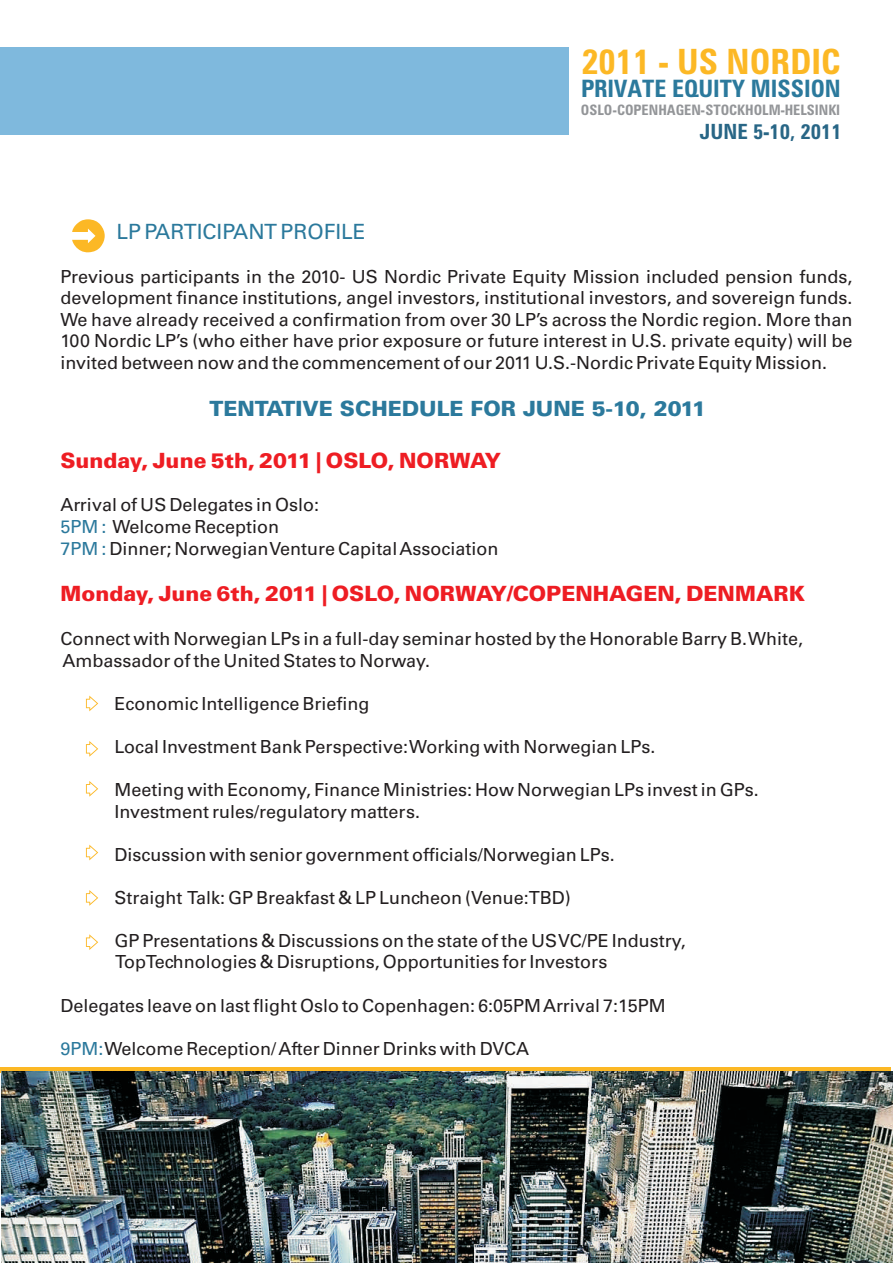
<style>
.page{position:relative;width:893px;height:1263px;background:#fff}
.page>*{position:absolute;margin:0;border:0;box-sizing:border-box;transform-origin:0 0}
.t1{font:700 condensed 34.95px "Zurich BT";color:#fcb825}
.t2{font:700 condensed 24px "Zurich BT";color:#2b799c}
.t3{font:900 21px "Univers LT Std";color:#ee1d23}
.t4{font:900 21px "Univers LT Std";color:#2b799c}
.t5{font:21px "Univers LT Std";color:#2b799c}
.t6{font:700 condensed 21px "Zurich BT";color:#286686}
.t7{font:18px/21.6px "Univers LT Std";color:#231f20}
.t8{font:700 condensed 14.4px "Zurich BT";color:#939598}
.s1{color:#2b799c}
</style>
<div class="page">
<svg style="left:72px;top:219px;width:33px;height:33px"></svg>
<svg style="left:86px;top:696px;width:12px;height:15px"></svg>
<svg style="left:86px;top:741px;width:12px;height:16px"></svg>
<svg style="left:86px;top:781px;width:12px;height:16px"></svg>
<svg style="left:86px;top:845px;width:12px;height:15px"></svg>
<svg style="left:86px;top:890px;width:12px;height:16px"></svg>
<svg style="left:86px;top:934px;width:12px;height:16px"></svg>
<svg style="left:1px;top:1067px;width:890px;height:5px;background:#daa630"></svg>
<img style="left:1px;top:1072px;width:891px;height:191px">
<div style="left:0;top:47px;width:569px;height:87px;background:#7fb9dd"></div>
<p class="t5" style="left:116px;top:224px;width:251px">LP PARTICIPANT PROFILE</p>
<h1 class="t1" style="left:581px;top:47px;width:261px">2011 - US NORDIC</h1>
<h2 class="t2" style="left:581px;top:79px;width:261px">PRIVATE EQUITY MISSION</h2>
<p class="t8" style="left:581px;top:104px;width:261px">OSLO-COPENHAGEN-STOCKHOLM-HELSINKI</p>
<p class="t6" style="left:700px;top:123px;width:143px">JUNE 5-10, 2011</p>
<p class="t7" style="left:60px;top:268px;width:794px;text-align:justify">Previous participants in the 2010- US Nordic Private Equity Mission included pension funds, development finance institutions, angel investors, institutional investors, and sovereign funds.<br>We have already received a confirmation from over 30 LP’s across the Nordic region. More than 100 Nordic LP’s (who either have prior exposure or future interest in U.S. private equity) will be invited between now and the commencement of our 2011 U.S.-Nordic Private Equity Mission.</p>
<p class="t4" style="left:209px;top:400px;width:498px">TENTATIVE SCHEDULE FOR JUNE 5-10, 2011</p>
<p class="t3" style="left:60px;top:452px;width:442px">Sunday, June 5th, 2011 | OSLO, NORWAY</p>
<p class="t7" style="left:60px;top:497px;width:260px">Arrival of US Delegates in Oslo:</p>
<p class="t7" style="left:60px;top:518px;width:440px"><span class="s1">5PM :</span> Welcome Reception<br><span class="s1">7PM :</span> Dinner; Norwegian Venture Capital Association</p>
<p class="t3" style="left:60px;top:586px;width:746px">Monday, June 6th, 2011 | OSLO, NORWAY/COPENHAGEN, DENMARK</p>
<p class="t7" style="left:60px;top:630px;width:744px">Connect with Norwegian LPs in a full-day seminar hosted by the Honorable Barry B. White,<br>Ambassador of the United States to Norway.</p>
<p class="t7" style="left:114px;top:695px;width:257px">Economic Intelligence Briefing</p>
<p class="t7" style="left:114px;top:738px;width:542px">Local Investment Bank Perspective: Working with Norwegian LPs.</p>
<p class="t7" style="left:114px;top:781px;width:646px">Meeting with Economy, Finance Ministries: How Norwegian LPs invest in GPs.<br>Investment rules/regulatory matters.</p>
<p class="t7" style="left:114px;top:846px;width:502px">Discussion with senior government officials/Norwegian LPs.</p>
<p class="t7" style="left:114px;top:889px;width:458px">Straight Talk: GP Breakfast &amp; LP Luncheon (Venue:TBD)</p>
<p class="t7" style="left:114px;top:932px;width:573px">GP Presentations &amp; Discussions on the state of the US VC/PE Industry,<br>TopTechnologies &amp; Disruptions, Opportunities for Investors</p>
<p class="t7" style="left:60px;top:997px;width:607px">Delegates leave on last flight Oslo to Copenhagen: 6:05PM Arrival 7:15PM</p>
<p class="t7" style="left:60px;top:1040px;width:470px"><span class="s1">9PM:</span>Welcome Reception/ After Dinner Drinks with DVCA</p>
</div>
